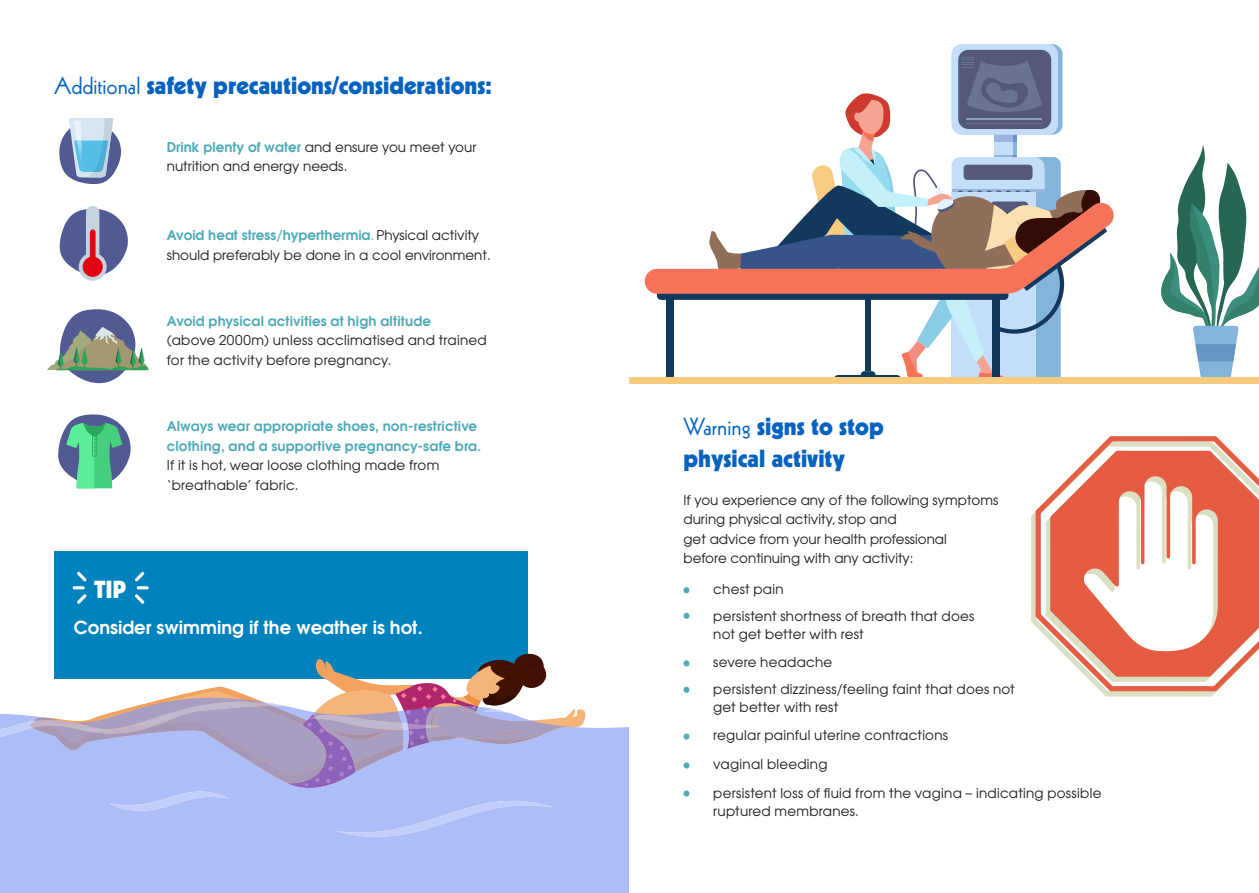
<style>
.page{position:relative;width:1259px;height:893px;background:#fff}
.page>*{position:absolute;margin:0;border:0;box-sizing:border-box;transform-origin:0 0}
.Heading_1{font:900 24px/31.5px "Kabel LT Std";color:#0462c1}
.t1{font:900 24px "Kabel LT Std";color:#fff}
.Tip{font:600 18px "Avant Garde";color:#fff}
.Body{font:13.5px/19.5px "Avant Garde";color:#231f20}
.Bullet_Point{font:13.5px/18px "Avant Garde";letter-spacing:.02em;color:#231f20}
.Body-2{font:600 13.5px/19.5px "Avant Garde";letter-spacing:.01em;color:#4fabb8}
.s1{font-weight:400}
.s2{font-weight:600;color:#4fabb8}
.s3{color:#4fabb8}
.s4{font-weight:400;color:#231f20}
</style>
<div class="page">
<svg style="left:60px;top:206px;width:68px;height:75px"></svg>
<div style="left:54px;top:552px;width:473px;height:127px;background:#0082bd"></div>
<svg style="left:73px;top:572px;width:14px;height:32px"></svg>
<svg style="left:135px;top:572px;width:14px;height:32px"></svg>
<div style="left:0;top:727px;width:629px;height:166px;background:#adbdf7"></div>
<svg style="left:0;top:649px;width:587px;height:188px"></svg>
<svg style="left:59px;top:118px;width:62px;height:66px"></svg>
<img style="left:74px;top:121px;width:7px;height:20px">
<img style="left:77px;top:141px;width:5px;height:25px">
<svg style="left:47px;top:309px;width:102px;height:75px"></svg>
<svg style="left:1031px;top:512px;width:186px;height:185px"></svg>
<svg style="left:1035px;top:436px;width:196px;height:255px"></svg>
<svg style="left:1050px;top:451px;width:209px;height:226px;fill:#e65c42"></svg>
<svg style="left:1110px;top:621px;width:6px;height:7px"></svg>
<svg style="left:1083px;top:613px;width:15px;height:9px"></svg>
<div style="left:683px;top:587px;width:6px;height:7px;border:1px solid #4fabb8;border-radius:2px"></div>
<div style="left:683px;top:612px;width:6px;height:7px;border:1px solid #4fabb8;border-radius:2px"></div>
<div style="left:683px;top:660px;width:6px;height:7px;border:1px solid #4fabb8;border-radius:2px"></div>
<div style="left:683px;top:686px;width:6px;height:7px;border:1px solid #4fabb8;border-radius:2px"></div>
<div style="left:683px;top:733px;width:6px;height:7px;border:1px solid #4fabb8;border-radius:2px"></div>
<div style="left:683px;top:762px;width:6px;height:7px;border:1px solid #4fabb8;border-radius:2px"></div>
<div style="left:683px;top:790px;width:6px;height:7px;border:1px solid #4fabb8;border-radius:2px"></div>
<svg style="left:58px;top:414px;width:73px;height:74px"></svg>
<svg style="left:1161px;top:144px;width:98px;height:233px"></svg>
<div style="left:951px;top:44px;width:107px;height:91px;background:#c4defa;border-radius:10px"></div>
<div style="left:958px;top:50px;width:93px;height:79px;background:#54597a;border-radius:10px"></div>
<svg style="left:645px;top:57px;width:469px;height:320px"></svg>
<div style="left:629px;top:377px;width:630px;height:7px;background:#f7cc80"></div>
<p class="Heading_1" style="left:54px;top:69px;width:439px"><span class="s1">Additional</span> safety precautions/considerations:</p>
<p class="Body" style="left:167px;top:137px;width:311px"><span class="s2">Drink plenty of water</span> and ensure you meet your nutrition and energy needs.</p>
<p class="Body" style="left:167px;top:225px;width:325px"><span class="s2">Avoid heat stress/hyperthermia</span><span class="s3">.</span> Physical activity should preferably be done in a cool environment.</p>
<p class="Body" style="left:167px;top:311px;width:321px"><span class="s2">Avoid physical activities at high altitude<br></span>(above 2000m) unless acclimatised and trained for the activity before pregnancy.</p>
<p class="t1" style="left:94px;top:574px;width:33px">TIP</p>
<p class="Body-2" style="left:167px;top:416px;width:316px">Always wear appropriate shoes, non-restrictive clothing, and a supportive pregnancy-safe bra.<br><span class="s4">If it is hot, wear loose clothing made from ‘breathable’ fabric.</span></p>
<p class="Tip" style="left:74px;top:615px;width:350px">Consider swimming if the weather is hot.</p>
<p class="Heading_1" style="left:683px;top:411px;width:202px"><span class="s1">Warning</span> signs to stop physical activity</p>
<p class="Body" style="left:683px;top:490px;width:316px">If you experience any of the following symptoms during physical activity, stop and<br>get advice from your health professional<br>before continuing with any activity:</p>
<p class="Bullet_Point" style="left:713px;top:580px;width:72px">chest pain</p>
<p class="Bullet_Point" style="left:713px;top:606px;width:263px">persistent shortness of breath that does not get better with rest</p>
<p class="Bullet_Point" style="left:713px;top:653px;width:121px">severe headache</p>
<p class="Bullet_Point" style="left:713px;top:679px;width:303px">persistent dizziness/feeling faint that does not get better with rest</p>
<p class="Bullet_Point" style="left:713px;top:726px;width:236px">regular painful uterine contractions</p>
<p class="Bullet_Point" style="left:713px;top:755px;width:116px">vaginal bleeding</p>
<p class="Bullet_Point" style="left:713px;top:783px;width:390px">persistent loss of fluid from the vagina – indicating possible ruptured membranes.</p>
</div>
